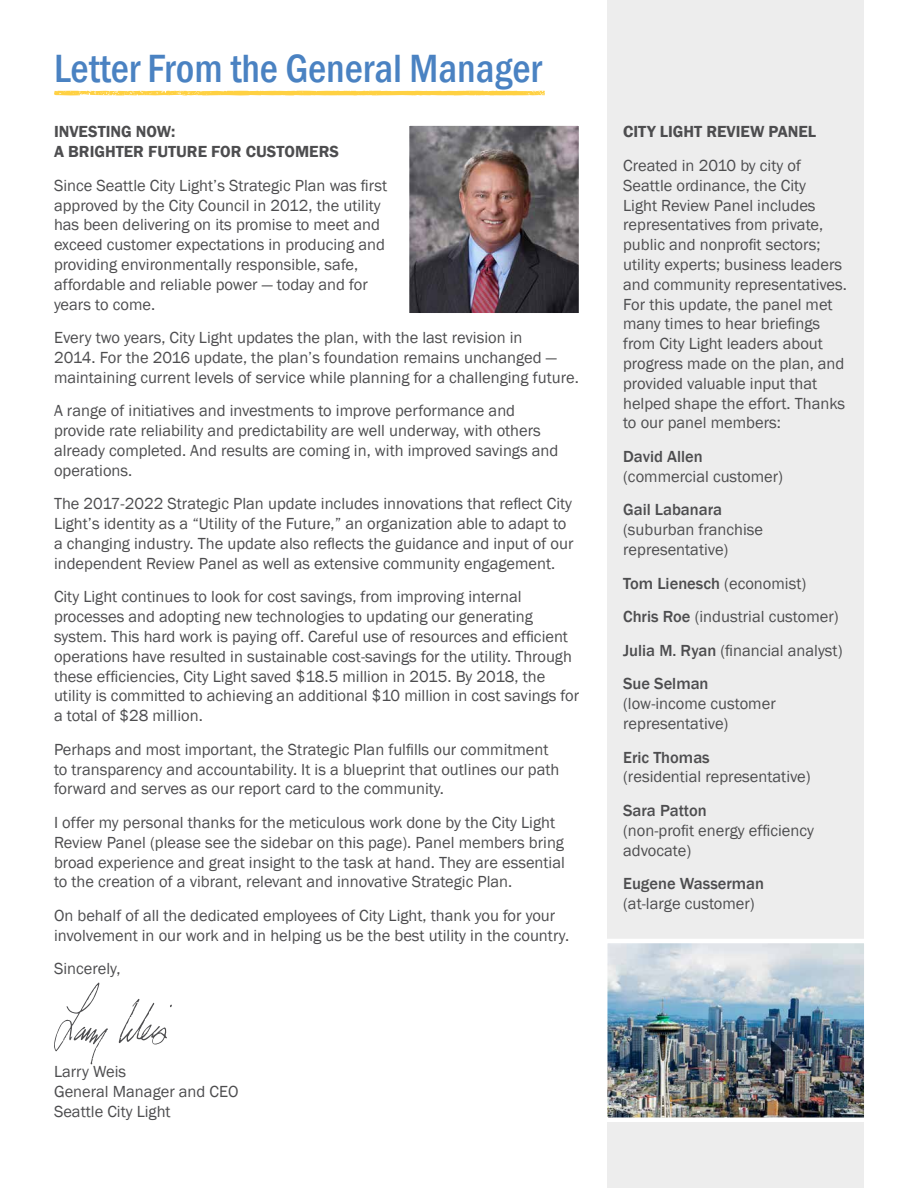
<style>
.page{position:relative;width:918px;height:1188px;background:#fff}
.page>*{position:absolute;margin:0;border:0;box-sizing:border-box;transform-origin:0 0}
.t1{font:500 condensed 40.5px "Franklin Gothic";color:#4a82c2}
.t2{font:16.5px/19.8px "Franklin Gothic";color:#4d4d4f}
.t3{font:600 16.5px/19.8px "Franklin Gothic";color:#4d4d4f}
.t4{font:500 16.5px "Franklin Gothic";color:#4d4d4f}
.s1{font-weight:500}
</style>
<div class="page">
<div style="left:608px;top:0;width:256px;height:1188px;background:#ededed"></div>
<svg style="left:54px;top:91px;width:491px;height:4px;background:#ffd249"></svg>
<img style="left:410px;top:126px;width:168px;height:187px">
<div style="left:405px;top:121px;width:178px;height:197px;border:4px solid #fff"></div>
<svg style="left:54px;top:983px;width:118px;height:81px"></svg>
<img style="left:607px;top:937px;width:257px;height:187px">
<h1 class="t1" style="left:54px;top:42px;width:489px">Letter From the General Manager</h1>
<p class="t3" style="left:54px;top:122px;width:287px">INVESTING NOW:<br>A BRIGHTER FUTURE FOR CUSTOMERS</p>
<p class="t2" style="left:54px;top:176px;width:335px">Since Seattle City Light’s Strategic Plan was first approved by the City Council in 2012, the utility has been delivering on its promise to meet and exceed customer expectations in producing and providing environmentally responsible, safe, affordable and reliable power — today and for years to come.</p>
<p class="t2" style="left:54px;top:328px;width:526px">Every two years, City Light updates the plan, with the last revision in<br>2014. For the 2016 update, the plan’s foundation remains unchanged — maintaining current levels of service while planning for a challenging future.</p>
<p class="t2" style="left:54px;top:401px;width:506px">A range of initiatives and investments to improve performance and provide rate reliability and predictability are well underway, with others already completed. And results are coming in, with improved savings and operations.</p>
<p class="t2" style="left:54px;top:494px;width:521px">The 2017-2022 Strategic Plan update includes innovations that reflect City Light’s identity as a “Utility of the Future,” an organization able to adapt to a changing industry. The update also reflects the guidance and input of our independent Review Panel as well as extensive community engagement.</p>
<p class="t2" style="left:54px;top:587px;width:527px">City Light continues to look for cost savings, from improving internal processes and adopting new technologies to updating our generating system. This hard work is paying off. Careful use of resources and efficient operations have resulted in sustainable cost-savings for the utility. Through these efficiencies, City Light saved $18.5 million in 2015. By 2018, the utility is committed to achieving an additional $10 million in cost savings for a total of $28 million.</p>
<p class="t2" style="left:54px;top:740px;width:507px">Perhaps and most important, the Strategic Plan fulfills our commitment to transparency and accountability. It is a blueprint that outlines our path forward and serves as our report card to the community.</p>
<p class="t2" style="left:54px;top:813px;width:512px">I offer my personal thanks for the meticulous work done by the City Light Review Panel (please see the sidebar on this page). Panel members bring broad experience and great insight to the task at hand. They are essential to the creation of a vibrant, relevant and innovative Strategic Plan.</p>
<p class="t2" style="left:54px;top:906px;width:517px">On behalf of all the dedicated employees of City Light, thank you for your involvement in our work and in helping us be the best utility in the country.</p>
<p class="t2" style="left:54px;top:959px;width:68px">Sincerely,</p>
<p class="t2" style="left:54px;top:1062px;width:186px">Larry Weis<br>General Manager and CEO<br>Seattle City Light</p>
<p class="t3" style="left:623px;top:122px;width:195px">CITY LIGHT REVIEW PANEL</p>
<p class="t2" style="left:623px;top:156px;width:225px">Created in 2010 by city of<br>Seattle ordinance, the City<br>Light Review Panel includes representatives from private, public and nonprofit sectors; utility experts; business leaders and community representatives.<br>For this update, the panel met many times to hear briefings from City Light leaders about progress made on the plan, and provided valuable input that helped shape the effort. Thanks to our panel members:</p>
<p class="t4" style="left:623px;top:446px;width:81px">David Allen</p>
<p class="t2" style="left:623px;top:467px;width:161px">(commercial customer)</p>
<p class="t4" style="left:623px;top:500px;width:100px">Gail Labanara</p>
<p class="t2" style="left:623px;top:520px;width:142px">(suburban franchise representative)</p>
<p class="t2" style="left:623px;top:567px;width:221px;line-height:33.6px"><span class="s1">Tom Lienesch</span> (economist)<br><span class="s1">Chris Roe</span> (industrial customer)<br><span class="s1">Julia M. Ryan</span> (financial analyst)<br><span class="s1">Sue Selman</span></p>
<p class="t2" style="left:623px;top:694px;width:154px">(low-income customer representative)</p>
<p class="t4" style="left:623px;top:747px;width:88px">Eric Thomas</p>
<p class="t2" style="left:623px;top:767px;width:189px">(residential representative)</p>
<p class="t4" style="left:623px;top:800px;width:85px">Sara Patton</p>
<p class="t2" style="left:623px;top:821px;width:192px">(non-profit energy efficiency advocate)</p>
<p class="t4" style="left:623px;top:873px;width:143px">Eugene Wasserman</p>
<p class="t2" style="left:623px;top:894px;width:133px">(at-large customer)</p>
</div>
